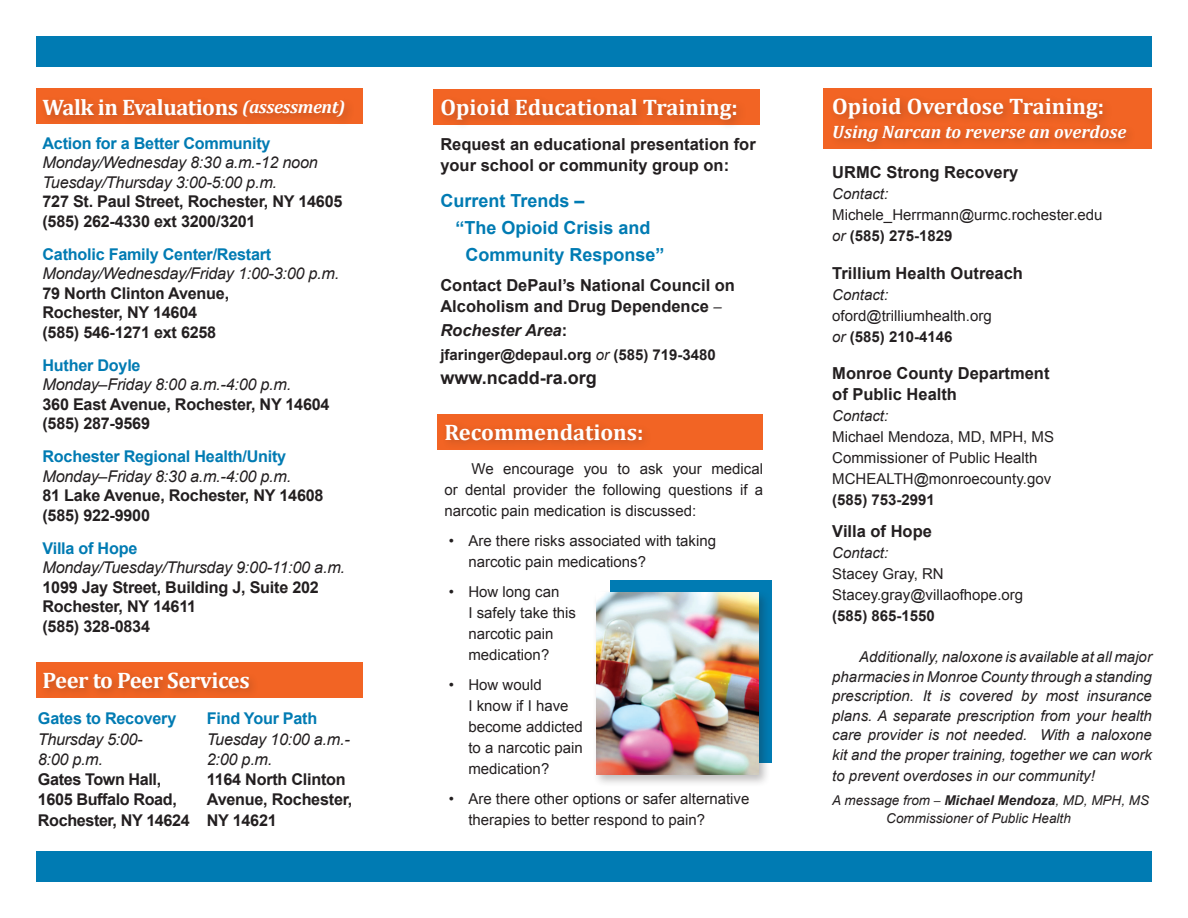
<style>
.page{position:relative;width:1188px;height:918px;background:#fff}
.page>*{position:absolute;margin:0;border:0;box-sizing:border-box;transform-origin:0 0}
.Secondary_Heading{font:700 22.5px "Cambria";color:#fff}
.Secondary_Heading-2{font:700 22.5px "Cambria";letter-spacing:-.02em;color:#fff}
.t1{font:700 18px "Arial";color:#007bb3}
.t2{font:italic 700 18px "Cambria";color:#fff}
.t3{font:700 18px "Arial";color:#231f20}
.Body_Copy{font:700 16.5px/21px "Arial";color:#231f20}
.t4{font:italic 700 16.5px "Arial";color:#231f20}
.Inside_Main_Story{font:700 16.2px/19.5px "Arial";letter-spacing:-.015em;color:#231f20}
.Inside_Main_Story-2{font:italic 16.2px/19.5px "Arial";letter-spacing:-.015em;color:#231f20}
.Body_Copy-2{font:15px/21px "Arial";color:#231f20}
.Body_Copy-3{font:italic 15px/19.5px "Arial";color:#231f20;text-align:justify}
.Body_Copy-4{font:700 15px "Arial";color:#231f20}
.t5{font:italic 13.5px/18px "Arial";color:#231f20}
.s1{font-style:italic;font-size:18px}
.s2{font-weight:700;font-style:normal;color:#007bb3}
.s3{font-weight:700;font-style:normal}
.s4{color:#007bb3}
.s5{font-weight:400;font-style:italic}
.s6{font-family:"Garamond Retrospective S Si";font-style:italic}
.s7{font-style:normal}
.s8{font-style:italic}
.s9{font-weight:700}
.s10{font-family:"Garamond Retrospective S Si";font-weight:700}
</style>
<div class="page">
<div style="left:824px;top:89px;width:328px;height:60px;background:#f26424"></div>
<div style="left:437px;top:414px;width:326px;height:36px;background:#f26424"></div>
<div style="left:442px;top:420px;width:210px;height:31px;background:#231f20;opacity:.25"></div>
<div style="left:829px;top:94px;width:307px;height:58px;background:#231f20;opacity:.25"></div>
<div style="left:36px;top:36px;width:1116px;height:31px;background:#007bb3"></div>
<div style="left:36px;top:851px;width:1116px;height:31px;background:#007bb3"></div>
<div style="left:610px;top:580px;width:162px;height:182px;background:#007bb3"></div>
<div style="left:593px;top:589px;width:178px;height:198px;background:#231f20;opacity:.3"></div>
<img style="left:596px;top:592px;width:162px;height:183px">
<div style="left:36px;top:88px;width:326px;height:36px;background:#f26424"></div>
<div style="left:36px;top:662px;width:326px;height:36px;background:#f26424"></div>
<div style="left:434px;top:89px;width:326px;height:36px;background:#f26424"></div>
<div style="left:437px;top:95px;width:310px;height:36px;background:#231f20;opacity:.25"></div>
<div style="left:39px;top:94px;width:316px;height:33px;background:#231f20;opacity:.25"></div>
<div style="left:40px;top:668px;width:220px;height:31px;background:#231f20;opacity:.25"></div>
<p class="Secondary_Heading-2" style="left:42px;top:91px;width:304px">Walk in Evaluations <span class="s1">(assessment)</span></p>
<p class="Secondary_Heading" style="left:440px;top:92px;width:299px">Opioid Educational Training:</p>
<p class="Inside_Main_Story-2" style="left:42px;top:133px;width:301px"><span class="s2">Action for a Better Community </span>Monday/Wednesday 8:30 a.m.-12 noon Tuesday/Thursday 3:00-5:00 p.m.<br><span class="s3">727 St. Paul Street, Rochester, NY 14605 (585) 262-4330 ext 3200/3201</span></p>
<p class="Inside_Main_Story" style="left:42px;top:245px;width:298px"><span class="s4">Catholic Family Center/Restart<br></span><span class="s5">Monday/Wednesday/Friday 1:00-3:00 p.m.<br></span>79 North Clinton Avenue,<br>Rochester, NY 14604<br>(585) 546-1271 ext 6258</p>
<p class="Inside_Main_Story" style="left:42px;top:356px;width:289px"><span class="s4">Huther Doyle<br></span><span class="s5">Monday–Friday 8:00 a.m.-4:00 p.m.<br></span>360 East Avenue, Rochester, NY 14604 (585) 287-9569</p>
<p class="Inside_Main_Story" style="left:42px;top:447px;width:283px"><span class="s4">Rochester Regional Health/Unity<br></span><span class="s5">Monday–Friday 8:30 a.m.-4:00 p.m.<br></span>81 Lake Avenue, Rochester, NY 14608 (585) 922-9900</p>
<p class="Inside_Main_Story" style="left:42px;top:539px;width:304px"><span class="s4">Villa of Hope<br></span><span class="s5">Monday/Tuesday/Thursday 9:00-11:00 a.m.<br></span>1099 Jay Street, Building J, Suite 202<br>Rochester, NY 14611<br>(585) 328-0834</p>
<p class="Secondary_Heading-2" style="left:42px;top:665px;width:209px">Peer to Peer Services</p>
<p class="Inside_Main_Story" style="left:38px;top:709px;width:153px;line-height:20.2px"><span class="s4">Gates to Recovery<br></span><span class="s5">Thursday 5:00-<br>8:00 p.m.<br></span>Gates Town Hall,<br>1605 Buffalo Road,<br>Rochester, NY 14624</p>
<p class="Inside_Main_Story" style="left:207px;top:709px;width:147px;line-height:20.2px"><span class="s4">Find Your Path<br></span><span class="s5">Tuesday 10:00 a.m.-<br>2:00 p.m.<br></span>1164 North Clinton<br>Avenue, Rochester,<br>NY 14621</p>
<p class="Body_Copy" style="left:440px;top:134px;width:317px">Request an educational presentation for your school or community group on:</p>
<p class="t1" style="left:440px;top:188px;width:146px">Current Trends –</p>
<p class="t1" style="left:455px;top:215px;width:197px">“The Opioid Crisis and</p>
<p class="t1" style="left:465px;top:242px;width:201px">Community Response”</p>
<p class="Body_Copy" style="left:440px;top:275px;width:296px">Contact DePaul’s National Council on<br>Alcoholism and Drug Dependence <span class="s6">–</span></p>
<p class="t4" style="left:440px;top:319px;width:128px">Rochester Area<span class="s7">:</span></p>
<p class="Body_Copy-4" style="left:440px;top:344px;width:277px">jfaringer@depaul.org <span class="s5">or</span> (585) 719-3480</p>
<p class="t3" style="left:440px;top:365px;width:158px">www.ncadd-ra.org</p>
<p class="Secondary_Heading" style="left:444px;top:416px;width:200px">Recommendations:</p>
<p class="Body_Copy-2" style="left:444px;top:459px;width:320px;text-align:justify;text-indent:27px">We encourage you to ask your medical or dental provider the following questions if a narcotic pain medication is discussed:</p>
<p class="Body_Copy-2" style="left:468px;top:531px;width:249px;text-indent:-20px">• Are there risks associated with taking narcotic pain medications?</p>
<p class="Body_Copy-2" style="left:468px;top:582px;width:109px;text-indent:-20px">• How long can<br>I safely take this narcotic pain medication?</p>
<p class="Body_Copy-2" style="left:468px;top:675px;width:116px;text-indent:-20px">• How would<br>I know if I have become addicted to a narcotic pain medication?</p>
<p class="Body_Copy-2" style="left:468px;top:789px;width:282px;text-indent:-20px">• Are there other options or safer alternative therapies to better respond to pain?</p>
<p class="Secondary_Heading" style="left:832px;top:91px;width:273px">Opioid Overdose Training:</p>
<p class="t2" style="left:832px;top:119px;width:296px">Using Narcan to reverse an overdose</p>
<p class="Body_Copy" style="left:832px;top:162px;width:188px">URMC Strong Recovery</p>
<p class="Body_Copy-2" style="left:832px;top:184px;width:272px"><span class="s8">Contact:<br></span>Michele_Herrmann@urmc.rochester.edu <span class="s8">or</span> <span class="s9">(585) 275-1829</span></p>
<p class="Body_Copy" style="left:832px;top:263px;width:192px">Trillium Health Outreach</p>
<p class="Body_Copy-2" style="left:832px;top:284px;width:161px"><span class="s8">Contact: </span>oford@trilliumhealth.org <span class="s8">or</span> <span class="s9">(585) 210-4146</span></p>
<p class="Body_Copy" style="left:832px;top:363px;width:219px">Monroe County Department of Public Health</p>
<p class="Body_Copy-2" style="left:832px;top:406px;width:223px"><span class="s8">Contact:<br></span>Michael Mendoza, MD, MPH, MS</p>
<p class="Body_Copy-2" style="left:832px;top:448px;width:207px">Commissioner of Public Health</p>
<p class="Body_Copy-2" style="left:832px;top:469px;width:220px">MCHEALTH@monroecounty.gov</p>
<p class="Body_Copy-4" style="left:832px;top:490px;width:104px">(585) 753-2991</p>
<p class="Body_Copy" style="left:832px;top:521px;width:101px">Villa of Hope</p>
<p class="Body_Copy-3" style="left:832px;top:543px;width:57px">Contact:</p>
<p class="Body_Copy-2" style="left:832px;top:563px;width:113px">Stacey Gray, RN</p>
<p class="Body_Copy-2" style="left:832px;top:584px;width:192px">Stacey.gray@villaofhope.org</p>
<p class="Body_Copy-4" style="left:832px;top:605px;width:104px">(585) 865-1550</p>
<p class="Body_Copy-3" style="left:832px;top:648px;width:321px;text-indent:27px">Additionally, naloxone is available at all major pharmacies in Monroe County through a standing prescription. It is covered by most insurance plans. A separate prescription from your health care provider is not needed. With a naloxone kit and the proper training, together we can work</p>
<p class="Body_Copy-3" style="left:832px;top:766px;width:264px">to prevent overdoses in our community!</p>
<p class="t5" style="left:886px;top:791px;width:264px;text-indent:-54px">A message from <span class="s10">–</span> <span class="s9">Michael Mendoza</span>, MD, MPH, MS<br>Commissioner of Public Health</p>
</div>
